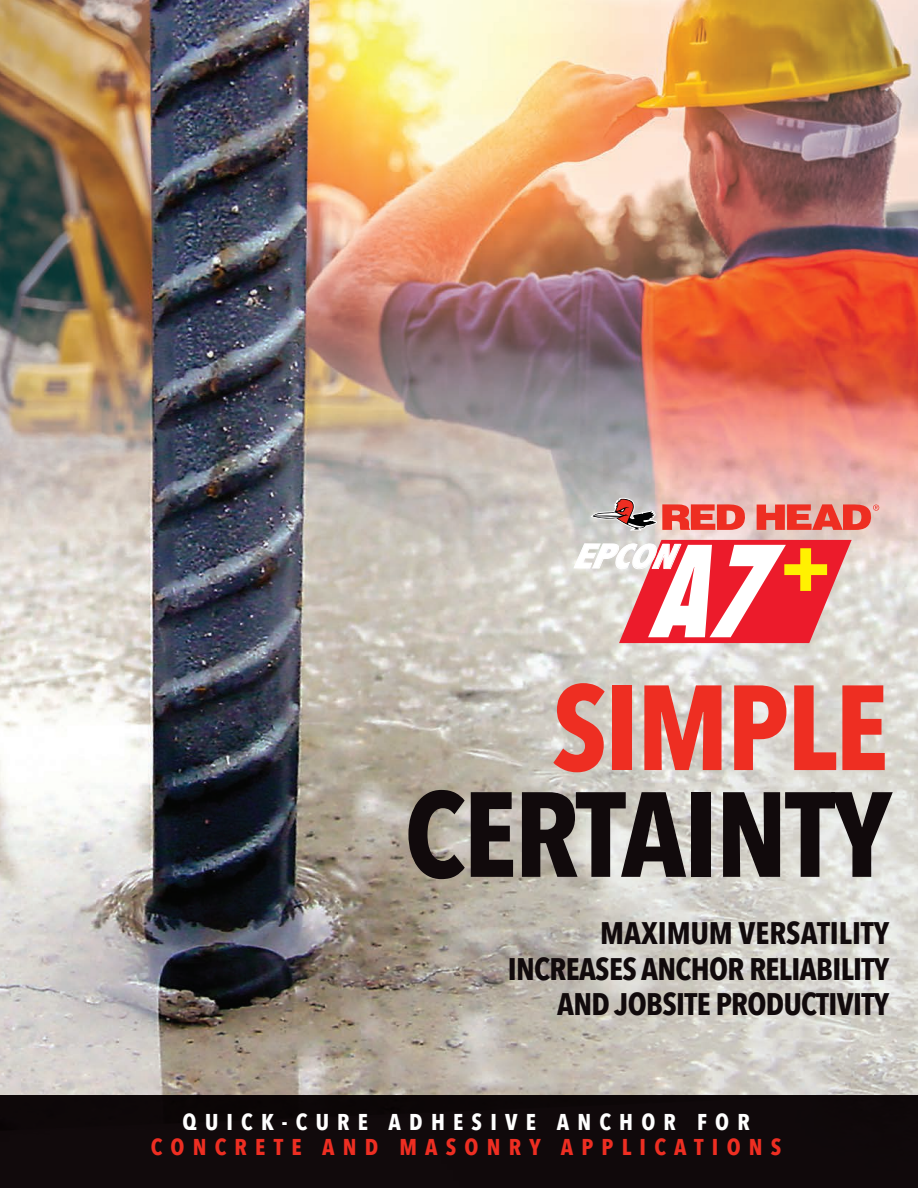
<style>
.page{position:relative;width:918px;height:1188px;background:#fff}
.page>*{position:absolute;margin:0;border:0;box-sizing:border-box;transform-origin:0 0}
.t1{font:700 119.55px "Avenir Next Condensed";letter-spacing:-.02em;color:#110a0c}
.t2{font:700 119.55px "Avenir Next Condensed";letter-spacing:-.02em;color:#ee2e22}
.t3{font:italic 800 condensed 35.4px "Abadi";color:#fff;scale:1.13 1}
.t4{font:700 31.2px/35.5px "Avenir Next Condensed";letter-spacing:-.02em;color:#110a0c;text-align:right}
.t5{font:700 22.8px "Avenir Next Condensed";letter-spacing:.36em;color:#ee2e22}
.t6{font:700 22.8px "Avenir Next Condensed";letter-spacing:.36em;color:#fff}
</style>
<div class="page">
<img style="left:0;top:0;width:918px;height:1095px">
<div style="left:0;top:1095px;width:918px;height:93px;background:#110a0c"></div>
<svg style="left:591px;top:498px;width:155px;height:33px;background:#d2857f"></svg>
<svg style="left:757px;top:504px;width:122px;height:26px;background:#e96258"></svg>
<svg style="left:574px;top:540px;width:278px;height:103px"></svg>
<p class="t3" style="left:572px;top:536px;width:106px">EPCON</p>
<h1 class="t2" style="left:552px;top:655px;width:338px">SIMPLE</h1>
<h1 class="t1" style="left:404px;top:762px;width:488px">CERTAINTY</h1>
<p class="t4" style="left:508px;top:915px;width:383px">MAXIMUM VERSATILITY<br>INCREASES ANCHOR RELIABILITY<br>AND JOBSITE PRODUCTIVITY</p>
<p class="t6" style="left:183px;top:1108px;width:569px">QUICK-CURE ADHESIVE ANCHOR FOR</p>
<p class="t5" style="left:151px;top:1133px;width:632px">CONCRETE AND MASONRY APPLICATIONS</p>
</div>
